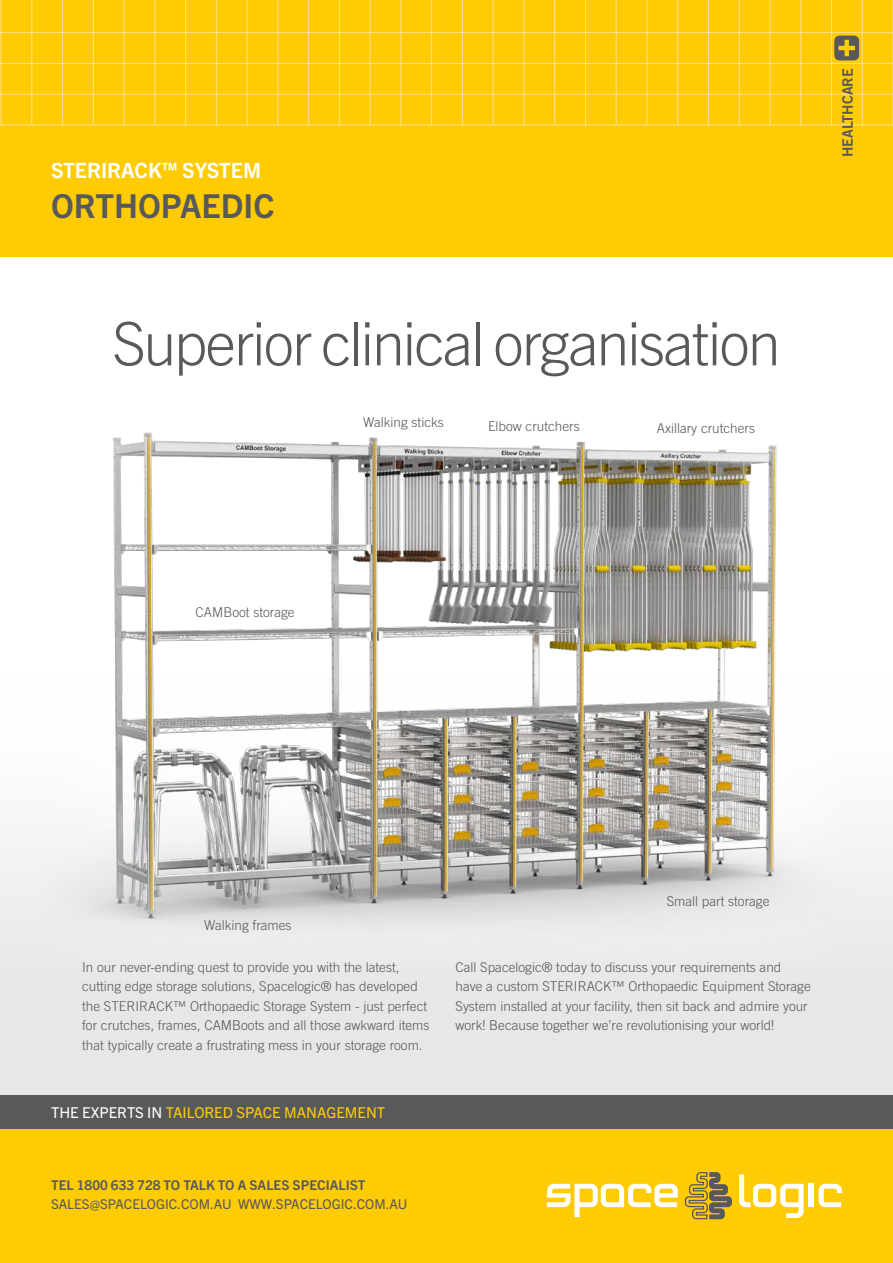
<style>
.page{position:relative;width:893px;height:1263px;background:#fff}
.page>*{position:absolute;margin:0;border:0;box-sizing:border-box;transform-origin:0 0}
.t1{font:300 60px "Trade Gothic Next LT Pro";letter-spacing:-.04em;color:#58595b}
.t2{font:700 33px "Trade Gothic Next LT Pro";color:#58595b}
.t3{font:700 21px "Trade Gothic Next LT Pro";color:#fff}
.t4{font:15px "Trade Gothic Next LT Pro";color:#ffcb05}
.t5{font:14.4px "Trade Gothic Bold Two";color:#58595b}
.t6{font:300 13.5px/19.5px "Trade Gothic";color:#58595b}
.t7{font:13.5px "Trade Gothic Next LT Pro";color:#58595b}
.t8{font:700 13.5px "Trade Gothic Next SR Pro";color:#58595b}
.s1{color:#fff}
</style>
<div class="page">
<div style="left:0;top:678px;width:893px;height:417px;background:#e6e7e8"></div>
<div style="left:0;top:0;width:893px;height:256px;background:#ffcb05"></div>
<div style="left:0;top:1128px;width:893px;height:135px;background:#ffcb05"></div>
<svg style="left:547px;top:1184px;width:131px;height:33px"></svg>
<svg style="left:739px;top:1174px;width:65px;height:44px"></svg>
<div style="left:809px;top:1184px;width:5px;height:23px;background:#fff"></div>
<svg style="left:819px;top:1184px;width:23px;height:23px"></svg>
<svg style="left:685px;top:1172px;width:47px;height:47px"></svg>
<div style="left:0;top:1095px;width:893px;height:33px;background:#58595b"></div>
<hr style="left:1px;top:0;width:1px;height:125px;background:#ffe293">
<hr style="left:31px;top:0;width:1px;height:125px;background:#ffe293">
<hr style="left:62px;top:0;width:1px;height:125px;background:#ffe293">
<hr style="left:93px;top:0;width:1px;height:125px;background:#ffe293">
<hr style="left:124px;top:0;width:1px;height:125px;background:#ffe293">
<hr style="left:154px;top:0;width:1px;height:125px;background:#ffe293">
<hr style="left:185px;top:0;width:1px;height:125px;background:#ffe293">
<hr style="left:216px;top:0;width:1px;height:125px;background:#ffe293">
<hr style="left:247px;top:0;width:1px;height:125px;background:#ffe293">
<hr style="left:277px;top:0;width:1px;height:125px;background:#ffe293">
<hr style="left:308px;top:0;width:1px;height:125px;background:#ffe293">
<hr style="left:339px;top:0;width:1px;height:125px;background:#ffe293">
<hr style="left:370px;top:0;width:1px;height:125px;background:#ffe293">
<hr style="left:401px;top:0;width:1px;height:125px;background:#ffe293">
<hr style="left:431px;top:0;width:1px;height:125px;background:#ffe293">
<hr style="left:462px;top:0;width:1px;height:125px;background:#ffe293">
<hr style="left:493px;top:0;width:1px;height:125px;background:#ffe293">
<hr style="left:524px;top:0;width:1px;height:125px;background:#ffe293">
<hr style="left:554px;top:0;width:1px;height:125px;background:#ffe293">
<hr style="left:585px;top:0;width:1px;height:125px;background:#ffe293">
<hr style="left:616px;top:0;width:1px;height:125px;background:#ffe293">
<hr style="left:647px;top:0;width:1px;height:125px;background:#ffe293">
<hr style="left:677px;top:0;width:1px;height:125px;background:#ffe293">
<hr style="left:708px;top:0;width:1px;height:125px;background:#ffe293">
<hr style="left:739px;top:0;width:1px;height:125px;background:#ffe293">
<hr style="left:770px;top:0;width:1px;height:125px;background:#ffe293">
<hr style="left:800px;top:0;width:1px;height:125px;background:#ffe293">
<hr style="left:831px;top:0;width:1px;height:125px;background:#ffe293">
<hr style="left:862px;top:0;width:1px;height:125px;background:#ffe293">
<hr style="left:892px;top:0;width:1px;height:125px;background:#ffe293">
<hr style="left:0;top:32px;width:893px;height:1px;background:#ffe293">
<hr style="left:0;top:63px;width:893px;height:1px;background:#ffe293">
<hr style="left:0;top:94px;width:893px;height:1px;background:#ffe293">
<hr style="left:0;top:125px;width:893px;height:1px;background:#ffe293">
<svg style="left:834px;top:35px;width:26px;height:26px"></svg>
<img style="left:37px;top:432px;width:819px;height:487px">
<h3 class="t3" style="left:51px;top:156px;width:212px">STERIRACK™ SYSTEM</h3>
<h2 class="t2" style="left:51px;top:183px;width:225px">ORTHOPAEDIC</h2>
<h1 class="t1" style="left:112px;top:302px;width:670px">Superior clinical organisation</h1>
<p class="t6" style="left:363px;top:413px;width:82px">Walking sticks</p>
<p class="t6" style="left:488px;top:417px;width:93px">Elbow crutchers</p>
<p class="t6" style="left:657px;top:419px;width:100px">Axillary crutchers</p>
<p class="t5" style="left:839px;top:157px;width:91px;rotate:-90deg">HEALTHCARE</p>
<p class="t6" style="left:196px;top:602px;width:100px">CAMBoot storage</p>
<p class="t6" style="left:204px;top:915px;width:89px">Walking frames</p>
<p class="t6" style="left:667px;top:891px;width:104px">Small part storage</p>
<p class="t6" style="left:82px;top:957px;width:349px">In our never-ending quest to provide you with the latest, cutting edge storage solutions, Spacelogic® has developed the STERIRACK™ Orthopaedic Storage System - just perfect for crutches, frames, CAMBoots and all those awkward items that typically create a frustrating mess in your storage room.</p>
<p class="t6" style="left:455px;top:957px;width:357px">Call Spacelogic® today to discuss your requirements and have a custom STERIRACK™ Orthopaedic Equipment Storage System installed at your facility, then sit back and admire your work! Because together we’re revolutionising your world!</p>
<p class="t4" style="left:51px;top:1102px;width:336px"><span class="s1">THE EXPERTS IN</span> TAILORED SPACE MANAGEMENT</p>
<p class="t8" style="left:51px;top:1176px;width:316px">TEL 1800 633 728 TO TALK TO A SALES SPECIALIST</p>
<p class="t7" style="left:51px;top:1195px;width:358px">SALES@SPACELOGIC.COM.AU WWW.SPACELOGIC.COM.AU</p>
</div>
